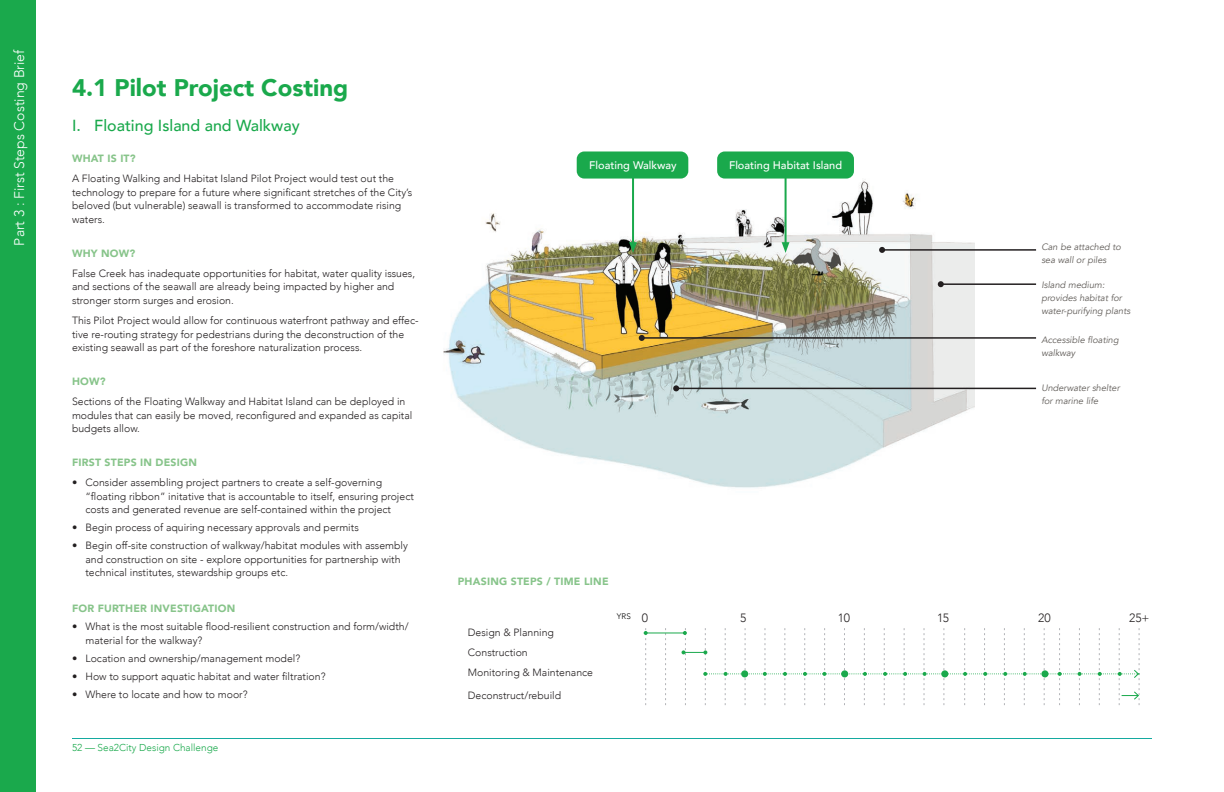
<style>
.page{position:relative;width:1224px;height:792px;background:#fff}
.page>*{position:absolute;margin:0;border:0;box-sizing:border-box;transform-origin:0 0}
.t1{font:900 24px "Avenir";color:#1aa94c}
.t2{font:500 16px "Avenir";color:#1aa94c}
.t3{font:300 14px "Avenir";color:#fff}
.t4{font:300 12px "Avenir";letter-spacing:-.01em;color:#231f20}
.t5{font:500 11px "Avenir";color:#fff}
.t6{font:300 10.5px/13.5px "Avenir";color:#231f20}
.t7{font:900 10.5px "Avenir";letter-spacing:.02em;color:#87c48a}
.t8{font:300 10px "Avenir";color:#1aa94c}
.t9{font:italic 9.2px/13px "Avenir";color:#615d59}
.t10{font:300 8px "Avenir";color:#000}
.s1{font-size:12px;color:#231f20}
</style>
<div class="page">
<div style="left:0;top:0;width:36px;height:792px;background:#1aa94c"></div>
<hr style="left:72px;top:738px;width:1080px;height:1px;background:#14aaa0">
<svg style="left:665px;top:628px;width:1px;height:77px"></svg>
<img style="left:443px;top:163px;width:532px;height:325px">
<div style="left:717px;top:151px;width:137px;height:28px;background:#1aa94c;border-radius:8px"></div>
<div style="left:577px;top:151px;width:111px;height:28px;background:#1aa94c;border-radius:8px"></div>
<hr style="left:941px;top:283px;width:95px;height:2px;background:#231f20">
<svg style="left:938px;top:281px;width:6px;height:6px"></svg>
<hr style="left:882px;top:249px;width:154px;height:2px;background:#231f20">
<svg style="left:879px;top:247px;width:6px;height:6px"></svg>
<hr style="left:642px;top:337px;width:394px;height:2px;background:#231f20">
<svg style="left:639px;top:335px;width:6px;height:6px"></svg>
<hr style="left:676px;top:388px;width:360px;height:1px;background:#231f20">
<svg style="left:673px;top:385px;width:6px;height:6px"></svg>
<hr style="left:632px;top:175px;width:2px;height:71px;background:#1aa94c">
<svg style="left:629px;top:242px;width:8px;height:11px"></svg>
<hr style="left:785px;top:175px;width:2px;height:71px;background:#1aa94c">
<svg style="left:782px;top:242px;width:7px;height:11px"></svg>
<hr style="left:646px;top:632px;width:39px;height:1px;background:#1aa94c">
<svg style="left:644px;top:628px;width:4px;height:77px"></svg>
<svg style="left:682px;top:628px;width:458px;height:77px"></svg>
<h3 class="t3" style="left:11px;top:246px;width:198px;rotate:-90deg">Part 3 : First Steps Costing Brief</h3>
<h1 class="t1" style="left:72px;top:68px;width:278px">4.1 Pilot Project Costing</h1>
<h2 class="t2" style="left:72px;top:112px;width:229px">I. Floating Island and Walkway</h2>
<p class="t7" style="left:72px;top:149px;width:65px">WHAT IS IT?</p>
<p class="t6" style="left:72px;top:172px;width:342px">A Floating Walking and Habitat Island Pilot Project would test out the technology to prepare for a future where significant stretches of the City’s beloved (but vulnerable) seawall is transformed to accommodate rising waters.</p>
<p class="t7" style="left:72px;top:244px;width:65px">WHY NOW?</p>
<p class="t6" style="left:72px;top:266px;width:345px">False Creek has inadequate opportunities for habitat, water quality issues, and sections of the seawall are already being impacted by higher and stronger storm surges and erosion.</p>
<p class="t6" style="left:72px;top:314px;width:348px">This Pilot Project would allow for continuous waterfront pathway and effec&shy;tive re-routing strategy for pedestrians during the deconstruction of the existing seawall as part of the foreshore naturalization process.</p>
<p class="t7" style="left:72px;top:372px;width:35px">HOW?</p>
<p class="t6" style="left:72px;top:395px;width:342px">Sections of the Floating Walkway and Habitat Island can be deployed in modules that can easily be moved, reconfigured and expanded as capital budgets allow.</p>
<p class="t7" style="left:72px;top:453px;width:127px">FIRST STEPS IN DESIGN</p>
<p class="t6" style="left:86px;top:476px;width:330px;text-indent:-14px">• Consider assembling project partners to create a self-governing “floating ribbon” initative that is accountable to itself, ensuring project costs and generated revenue are self-contained within the project</p>
<p class="t6" style="left:72px;top:521px;width:288px">• Begin process of aquiring necessary approvals and permits</p>
<p class="t6" style="left:86px;top:539px;width:324px;text-indent:-14px">• Begin off-site construction of walkway/habitat modules with assembly and construction on site - explore opportunities for partnership with technical institutes, stewardship groups etc.</p>
<p class="t7" style="left:72px;top:599px;width:165px">FOR FURTHER INVESTIGATION</p>
<p class="t6" style="left:86px;top:620px;width:325px;text-indent:-14px">• What is the most suitable flood-resilient construction and form/width/ material for the walkway?</p>
<p class="t6" style="left:72px;top:651px;width:230px">• Location and ownership/management model?</p>
<p class="t6" style="left:72px;top:669px;width:255px">• How to support aquatic habitat and water filtration?</p>
<p class="t6" style="left:72px;top:687px;width:177px">• Where to locate and how to moor?</p>
<p class="t8" style="left:72px;top:742px;width:148px">52 — Sea2City Design Challenge</p>
<p class="t5" style="left:589px;top:155px;width:89px">Floating Walkway</p>
<p class="t5" style="left:729px;top:155px;width:115px">Floating Habitat Island</p>
<p class="t7" style="left:458px;top:572px;width:152px">PHASING STEPS / TIME LINE</p>
<p class="t9" style="left:1041px;top:240px;width:81px">Can be attached to sea wall or piles</p>
<p class="t9" style="left:1041px;top:278px;width:91px">Island medium: provides habitat for water-purifying plants</p>
<p class="t9" style="left:1041px;top:333px;width:79px">Accessible floating walkway</p>
<p class="t9" style="left:1041px;top:382px;width:80px">Underwater shelter for marine life</p>
<p class="t6" style="left:468px;top:622px;width:127px;line-height:20.3px">Design &amp; Planning<br>Construction<br>Monitoring &amp; Maintenance</p>
<p class="t6" style="left:468px;top:689px;width:95px">Deconstruct/rebuild</p>
<p class="t10" style="left:617px;top:611px;width:33px">YRS <span class="s1">0</span></p>
<p class="t4" style="left:740px;top:611px;width:8px">5</p>
<p class="t4" style="left:838px;top:611px;width:14px">10</p>
<p class="t4" style="left:937px;top:611px;width:13px">15</p>
<p class="t4" style="left:1038px;top:611px;width:14px">20</p>
<p class="t4" style="left:1129px;top:611px;width:22px">25+</p>
</div>
